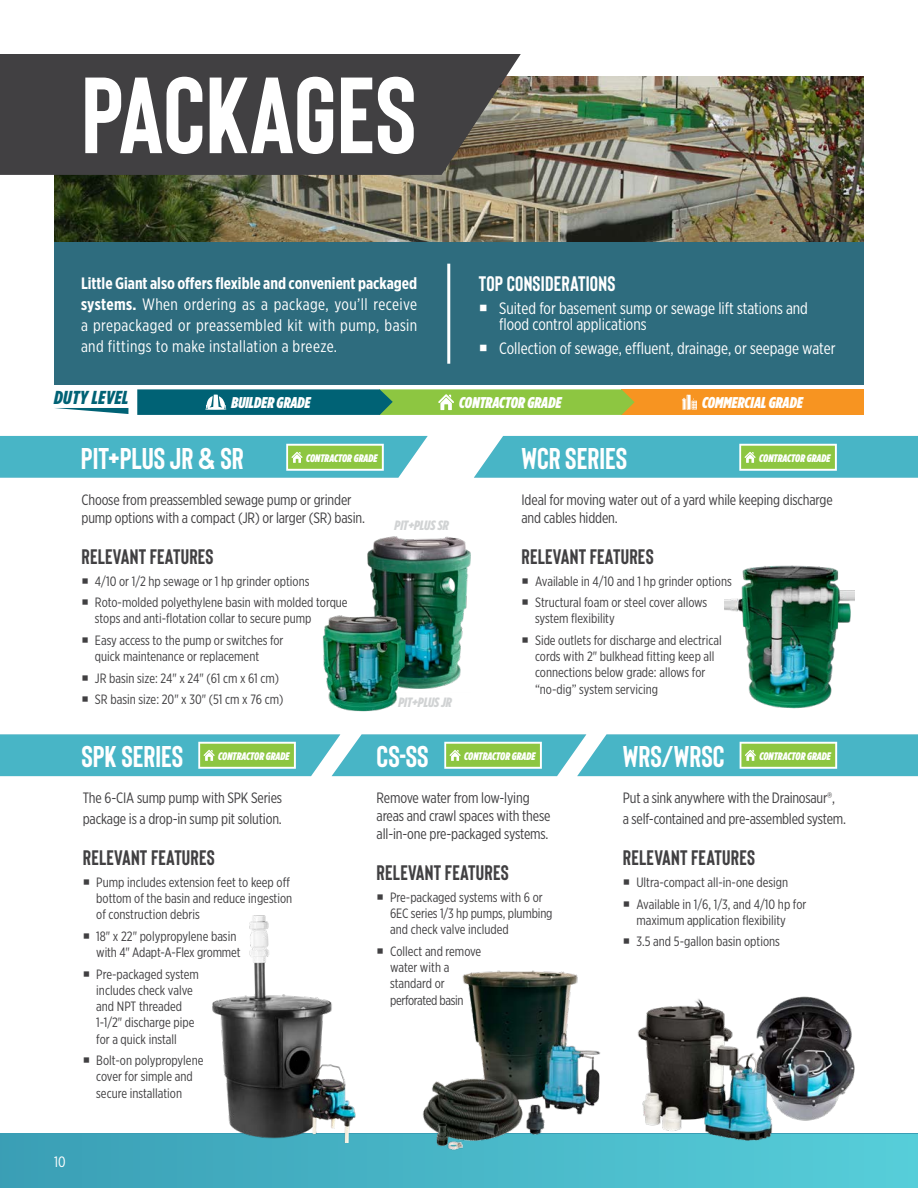
<style>
.page{position:relative;width:918px;height:1188px;background:#fff}
.page>*{position:absolute;margin:0;border:0;box-sizing:border-box;transform-origin:0 0}
.t1{font:700 108px "Bison";color:#fff}
.t2{font:700 30px "Bison";color:#fff}
.t3{font:700 21px "Bison";letter-spacing:.01em;color:#414042}
.t4{font:700 21px "Bison";letter-spacing:.01em;color:#fff}
.t5{font:italic 900 18.75px "Gotham Condensed";letter-spacing:.025em;color:#006275;scale:1.05 1}
.t6{font:16.5px/21px "Gotham X Narrow";color:#fff;text-align:justify}
.t7{font:italic 15.6px "Gotham Condensed X Black";letter-spacing:.005em;color:#fff}
.t8{font:15px/18px "Gotham X Narrow";letter-spacing:-.01em;color:#414042}
.t9{font:15px "Gotham X Narrow";color:#fff}
.t10{font:13.5px/16.2px "Gotham X Narrow";color:#414042}
.t11{font:italic 900 13.5px "Gotham Condensed";color:#d1d3d4;scale:1.05 1}
.t12{font:italic 10.95px "Gotham Condensed X Black";letter-spacing:.005em;color:#fff}
.s1{font-weight:700}
</style>
<div class="page">
<div style="left:0;top:1134px;width:918px;height:54px;background:linear-gradient(to right,#3a9eb5,#57ceda)"></div>
<svg style="left:55px;top:408px;width:73px;height:6px"></svg>
<div style="left:622px;top:389px;width:242px;height:26px;background:#f79421"></div>
<svg style="left:682px;top:395px;width:15px;height:15px"></svg>
<svg style="left:137px;top:389px;width:498px;height:26px;background:#4f9861"></svg>
<img style="left:54px;top:77px;width:810px;height:166px">
<div style="left:54px;top:243px;width:810px;height:142px;background:#2e6c7e"></div>
<hr style="left:447px;top:264px;width:3px;height:100px;background:#fff">
<svg style="left:0;top:54px;width:521px;height:121px;background:#454444"></svg>
<img style="left:367px;top:536px;width:104px;height:153px">
<img style="left:207px;top:915px;width:152px;height:227px">
<svg style="left:0;top:436px;width:428px;height:42px;background:#5bbbb9"></svg>
<svg style="left:474px;top:436px;width:444px;height:42px;background:#5cbbba"></svg>
<svg style="left:0;top:734px;width:918px;height:42px;background:#64beb6"></svg>
<img style="left:788px;top:996px;width:67px;height:125px">
<img style="left:725px;top:565px;width:129px;height:144px">
<img style="left:323px;top:600px;width:86px;height:112px">
<img style="left:407px;top:970px;width:210px;height:184px">
<img style="left:623px;top:998px;width:165px;height:144px">
<h1 class="t1" style="left:81px;top:48px;width:337px">PACKAGES</h1>
<p class="t6" style="left:81px;top:272px;width:338px"><span class="s1">Little Giant also offers flexible and convenient packaged systems.</span> When ordering as a package, you’ll receive a prepackaged or preassembled kit with pump, basin and fittings to make installation a breeze.</p>
<h3 class="t4" style="left:479px;top:270px;width:138px">TOP CONSIDERATIONS</h3>
<p class="t6" style="left:499px;top:300px;width:310px;line-height:16.5px">Suited for basement sump or sewage lift stations and flood control applications</p>
<p class="t6" style="left:499px;top:337px;width:338px">Collection of sewage, effluent, drainage, or seepage water</p>
<h3 class="t5" style="left:54px;top:387px;width:72px">DUTY LEVEL</h3>
<p class="t7" style="left:232px;top:394px;width:81px">BUILDER GRADE</p>
<p class="t7" style="left:459px;top:394px;width:104px">CONTRACTOR GRADE</p>
<p class="t7" style="left:702px;top:394px;width:102px">COMMERCIAL GRADE</p>
<h2 class="t2" style="left:81px;top:439px;width:164px">PIT+PLUS JR &amp; SR</h2>
<p class="t12" style="left:306px;top:451px;width:73px">CONTRACTOR GRADE</p>
<h2 class="t2" style="left:522px;top:439px;width:107px">WCR SERIES</h2>
<p class="t12" style="left:759px;top:451px;width:73px">CONTRACTOR GRADE</p>
<p class="t8" style="left:81px;top:490px;width:285px">Choose from preassembled sewage pump or grinder pump options with a compact (JR) or larger (SR) basin.</p>
<h3 class="t3" style="left:81px;top:543px;width:134px">RELEVANT FEATURES</h3>
<p class="t10" style="left:95px;top:570px;width:254px;line-height:21.6px">4/10 or 1/2 hp sewage or 1 hp grinder options<br>Roto-molded polyethylene basin with molded torque</p>
<p class="t10" style="left:95px;top:608px;width:218px;line-height:21.6px">stops and anti-flotation collar to secure pump<br>Easy access to the pump or switches for</p>
<p class="t10" style="left:95px;top:645px;width:190px;line-height:21.6px">quick maintenance or replacement<br>JR basin size: 24" x 24" (61 cm x 61 cm)<br>SR basin size: 20" x 30" (51 cm x 76 cm)</p>
<p class="t11" style="left:395px;top:517px;width:53px">PIT+PLUS SR</p>
<p class="t11" style="left:398px;top:694px;width:53px">PIT+PLUS JR</p>
<p class="t8" style="left:522px;top:490px;width:313px">Ideal for moving water out of a yard while keeping discharge and cables hidden.</p>
<h3 class="t3" style="left:522px;top:543px;width:134px">RELEVANT FEATURES</h3>
<p class="t10" style="left:535px;top:570px;width:198px;line-height:21.6px">Available in 4/10 and 1 hp grinder options<br>Structural foam or steel cover allows</p>
<p class="t10" style="left:535px;top:608px;width:188px;line-height:21.6px">system flexibility<br>Side outlets for discharge and electrical</p>
<p class="t10" style="left:535px;top:648px;width:181px">cords with 2" bulkhead fitting keep all connections below grade: allows for “no-dig” system servicing</p>
<h2 class="t2" style="left:377px;top:738px;width:53px">CS-SS</h2>
<p class="t8" style="left:377px;top:789px;width:175px">Remove water from low-lying areas and crawl spaces with these all-in-one pre-packaged systems.</p>
<h3 class="t3" style="left:377px;top:860px;width:134px">RELEVANT FEATURES</h3>
<p class="t10" style="left:390px;top:889px;width:164px">Pre-packaged systems with 6 or<br>6EC series 1/3 hp pumps, plumbing and check valve included</p>
<p class="t10" style="left:390px;top:943px;width:93px">Collect and remove water with a standard or perforated basin</p>
<h2 class="t2" style="left:81px;top:738px;width:103px">SPK SERIES</h2>
<p class="t12" style="left:218px;top:749px;width:73px">CONTRACTOR GRADE</p>
<p class="t12" style="left:464px;top:749px;width:73px">CONTRACTOR GRADE</p>
<p class="t8" style="left:83px;top:787px;width:201px;line-height:21px">The 6-CIA sump pump with SPK Series package is a drop-in sump pit solution.</p>
<h3 class="t3" style="left:83px;top:845px;width:134px">RELEVANT FEATURES</h3>
<p class="t10" style="left:96px;top:874px;width:197px">Pump includes extension feet to keep off bottom of the basin and reduce ingestion of construction debris</p>
<p class="t10" style="left:96px;top:928px;width:146px">18" x 22" polypropylene basin with 4" Adapt-A-Flex grommet</p>
<p class="t10" style="left:96px;top:966px;width:104px">Pre-packaged system includes check valve and NPT threaded<br>1-1/2" discharge pipe for a quick install</p>
<p class="t10" style="left:96px;top:1052px;width:109px">Bolt-on polypropylene cover for simple and secure installation</p>
<p class="t9" style="left:54px;top:1153px;width:13px">10</p>
<h2 class="t2" style="left:623px;top:738px;width:103px">WRS/WRSC</h2>
<p class="t12" style="left:760px;top:749px;width:73px">CONTRACTOR GRADE</p>
<p class="t8" style="left:623px;top:787px;width:225px;line-height:21px">Put a sink anywhere with the Drainosaur®,<br>a self-contained and pre-assembled system.</p>
<h3 class="t3" style="left:623px;top:845px;width:134px">RELEVANT FEATURES</h3>
<p class="t10" style="left:636px;top:871px;width:171px;line-height:21.6px">Ultra-compact all-in-one design<br>Available in 1/6, 1/3, and 4/10 hp for</p>
<p class="t10" style="left:636px;top:909px;width:151px;line-height:21.6px">maximum application flexibility<br>3.5 and 5-gallon basin options</p>
</div>
